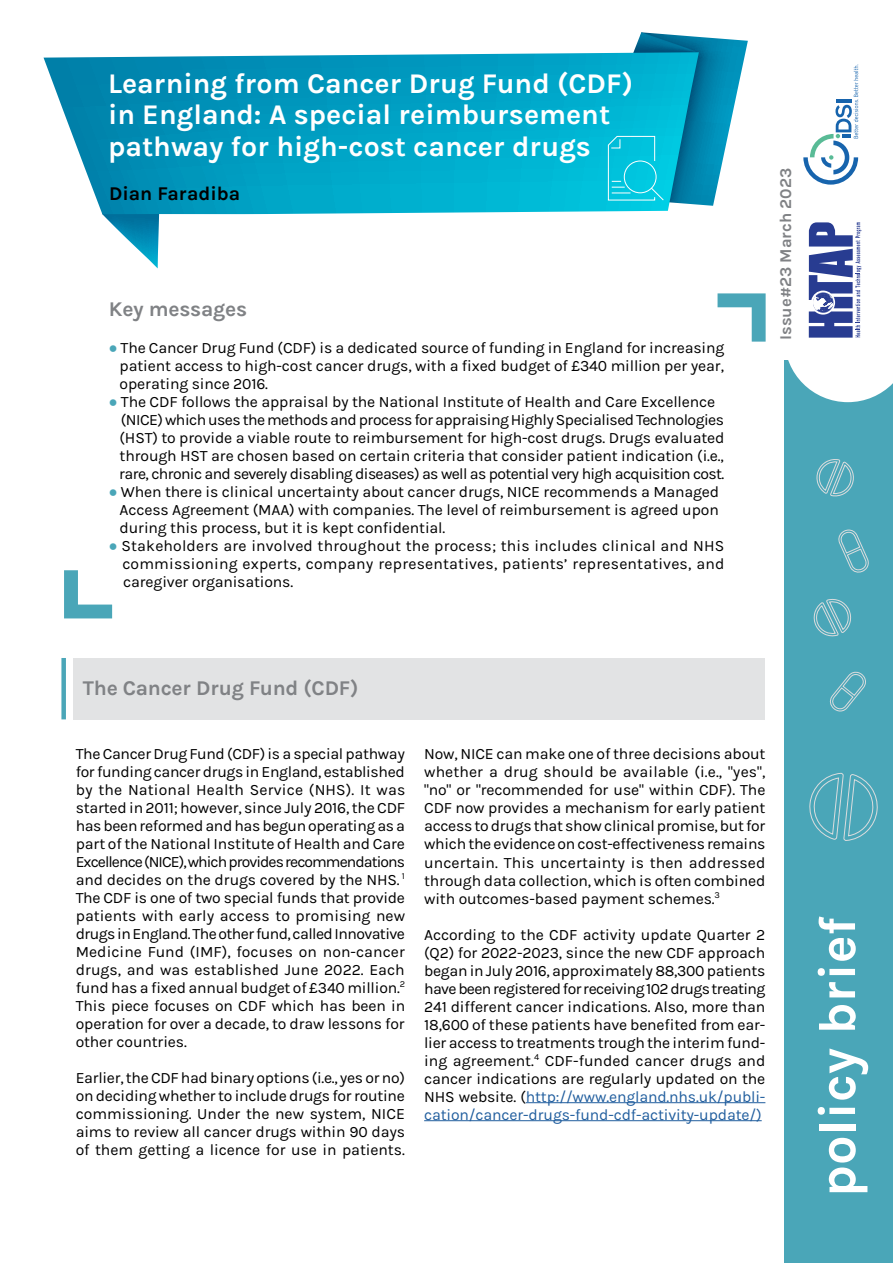
<style>
.page{position:relative;width:893px;height:1263px;background:#fff}
.page>*{position:absolute;margin:0;border:0;box-sizing:border-box;transform-origin:0 0}
.t1{font:700 52.5px "Karla";color:#fff}
.t2{font:700 28.5px/31.5px "Karla";color:#fff}
.t3{font:700 21px "Karla";letter-spacing:-.01em;color:#808285}
.t4{font:700 19.5px "Karla";color:#000}
.t5{font:700 16.5px "Karla";color:#808285}
.t6{font:15.75px/18px "Karla";letter-spacing:-.01em;color:#000;text-align:justify}
.t7{font:15.75px "Karla";letter-spacing:-.04em;color:#000}
.t8{font:15.75px "Karla";letter-spacing:-.03em;color:#000}
.s1{font-family:"PSL Text Pro";color:#4aa6b8}
.s2{color:#215e9e}
</style>
<div class="page">
<svg style="left:102px;top:214px;width:57px;height:54px"></svg>
<svg style="left:44px;top:53px;width:625px;height:161px;background:#11a4c6"></svg>
<div style="left:784px;top:360px;width:109px;height:903px;background:#4aa6b8"></div>
<svg style="left:788px;top:222px;width:105px;height:180px"></svg>
<svg style="left:803px;top:64px;width:56px;height:121px"></svg>
<svg style="left:607px;top:32px;width:141px;height:174px"></svg>
<svg style="left:717px;top:293px;width:49px;height:49px"></svg>
<svg style="left:64px;top:570px;width:48px;height:48px"></svg>
<div style="left:74px;top:658px;width:691px;height:61px;background:#e2e3e4"></div>
<div style="left:61px;top:658px;width:5px;height:61px;background:#4aa6b8"></div>
<hr style="left:526px;top:1102px;width:239px;height:1px;background:#215e9e">
<hr style="left:424px;top:1120px;width:338px;height:1px;background:#215e9e">
<svg style="left:816px;top:459px;width:38px;height:38px"></svg>
<svg style="left:813px;top:599px;width:39px;height:37px"></svg>
<svg style="left:809px;top:772px;width:69px;height:69px"></svg>
<svg style="left:829px;top:672px;width:37px;height:40px"></svg>
<svg style="left:838px;top:529px;width:31px;height:44px"></svg>
<p class="t2" style="left:108px;top:68px;width:527px">Learning from Cancer Drug Fund (CDF) in England: A special reimbursement pathway for high-cost cancer drugs</p>
<p class="t4" style="left:109px;top:182px;width:133px">Dian Faradiba</p>
<p class="t3" style="left:109px;top:297px;width:140px">Key messages</p>
<p class="t6" style="left:109px;top:339px;width:617px"><span class="s1">•</span> The Cancer Drug Fund (CDF) is a dedicated source of funding in England for increasing</p>
<p class="t6" style="left:120px;top:357px;width:606px">patient access to high-cost cancer drugs, with a fixed budget of £340 million per year,</p>
<p class="t6" style="left:120px;top:375px;width:150px">operating since 2016.</p>
<p class="t6" style="left:109px;top:393px;width:608px"><span class="s1">•</span> The CDF follows the appraisal by the National Institute of Health and Care Excellence</p>
<p class="t8" style="left:121px;top:411px;width:605px">(NICE) which uses the methods and process for appraising Highly Specialised Technologies</p>
<p class="t6" style="left:119px;top:429px;width:606px">(HST) to provide a viable route to reimbursement for high-cost drugs. Drugs evaluated</p>
<p class="t6" style="left:120px;top:447px;width:606px">through HST are chosen based on certain criteria that consider patient indication (i.e.,</p>
<p class="t7" style="left:119px;top:465px;width:607px">rare, chronic and severely disabling diseases) as well as potential very high acquisition cost.</p>
<p class="t6" style="left:109px;top:483px;width:612px"><span class="s1">•</span> When there is clinical uncertainty about cancer drugs, NICE recommends a Managed</p>
<p class="t6" style="left:120px;top:501px;width:601px">Access Agreement (MAA) with companies. The level of reimbursement is agreed upon</p>
<p class="t6" style="left:120px;top:519px;width:327px">during this process, but it is kept confidential.</p>
<p class="t6" style="left:122px;top:537px;width:603px;text-indent:-14px"><span class="s1">•</span> Stakeholders are involved throughout the process; this includes clinical and NHS commissioning experts, company representatives, patients’ representatives, and caregiver organisations.</p>
<p class="t5" style="left:776px;top:340px;width:173px;rotate:-90deg">Issue#23 March 2023</p>
<p class="t3" style="left:83px;top:676px;width:277px">The Cancer Drug Fund (CDF)</p>
<p class="t6" style="left:76px;top:745px;width:331px">The Cancer Drug Fund (CDF) is a special pathway for funding cancer drugs in England, established by the National Health Service (NHS). It was started in 2011; however, since July 2016, the CDF has been reformed and has begun operating as a part of the National Institute of Health and Care Excellence (NICE), which provides recommendations and decides on the drugs covered by the NHS. <sup>1<br></sup>The CDF is one of two special funds that provide patients with early access to promising new drugs in England. The other fund, called Innovative Medicine Fund (IMF), focuses on non-cancer drugs, and was established June 2022. Each fund has a fixed annual budget of £340 million.<sup>2<br></sup>This piece focuses on CDF which has been in operation for over a decade, to draw lessons for other countries.</p>
<p class="t6" style="left:76px;top:1069px;width:331px">Earlier, the CDF had binary options (i.e., yes or no) on deciding whether to include drugs for routine commissioning. Under the new system, NICE aims to review all cancer drugs within 90 days of them getting a licence for use in patients.</p>
<p class="t6" style="left:424px;top:745px;width:343px">Now, NICE can make one of three decisions about whether a drug should be available (i.e., "yes", "no" or "recommended for use" within CDF). The CDF now provides a mechanism for early patient access to drugs that show clinical promise, but for which the evidence on cost-effectiveness remains uncertain. This uncertainty is then addressed through data collection, which is often combined with outcomes-based payment schemes.<sup>3</sup></p>
<p class="t6" style="left:424px;top:925px;width:343px">According to the CDF activity update Quarter 2 (Q2) for 2022-2023, since the new CDF approach began in July 2016, approximately 88,300 patients have been registered for receiving 102 drugs treating 241 different cancer indications. Also, more than 18,600 of these patients have benefited from ear&shy;lier access to treatments trough the interim fund&shy;ing agreement.<sup>4</sup> CDF-funded cancer drugs and cancer indications are regularly updated on the NHS website. (<span class="s2">http://www.england.nhs.uk/publi&shy;cation/cancer-drugs-fund-cdf-activity-update/)</span></p>
<p class="t1" style="left:807px;top:1197px;width:282px;rotate:-90deg">policy brief</p>
</div>
